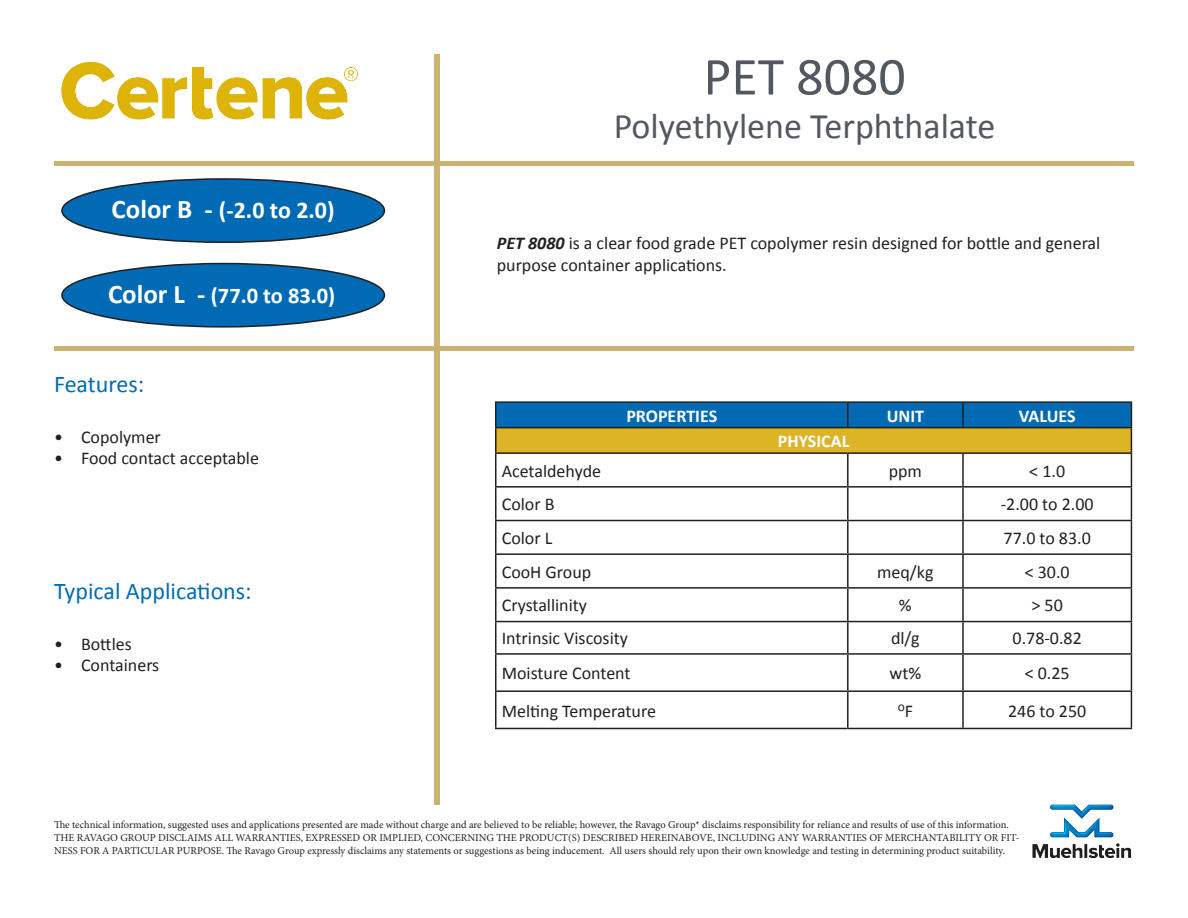
<style>
.page{position:relative;width:1188px;height:918px;background:#fff}
.page>*{position:absolute;margin:0;border:0;box-sizing:border-box;transform-origin:0 0}
.t1{font:54px "Calibri";color:#535860}
.t2{font:36px "Calibri";color:#535860}
.t3{font:24px "Calibri";color:#006bb4}
.t4{font:700 24px "Calibri";color:#fff}
.t5{font:700 22.5px "Calibri";color:#fff}
.t6{font:18px/21.6px "Calibri";color:#231f20}
.t7{font:700 18px "Calibri";color:#fff}
.t8{font:13.5px "Calibri";color:#231f20}
.t9{font:10.5px/12.6px "Minion Pro";color:#231f20}
.s1{font-size:27px}
.s2{font-weight:700;font-style:italic}
.s3{font-size:18px}
</style>
<div class="page">
<hr style="left:495px;top:401px;width:353px;height:2px;background:#231f20">
<hr style="left:848px;top:401px;width:115px;height:2px;background:#231f20">
<hr style="left:963px;top:401px;width:169px;height:2px;background:#231f20">
<svg style="left:495px;top:402px;width:637px;height:50px;background:#698869"></svg>
<hr style="left:495px;top:452px;width:353px;height:2px;background:#231f20">
<hr style="left:495px;top:454px;width:1px;height:32px;background:#231f20">
<hr style="left:848px;top:452px;width:115px;height:2px;background:#231f20">
<hr style="left:847px;top:454px;width:2px;height:32px;background:#231f20">
<hr style="left:963px;top:452px;width:169px;height:2px;background:#231f20">
<hr style="left:962px;top:454px;width:2px;height:32px;background:#231f20">
<hr style="left:1131px;top:454px;width:1px;height:32px;background:#231f20">
<hr style="left:495px;top:486px;width:353px;height:2px;background:#231f20">
<hr style="left:495px;top:488px;width:1px;height:32px;background:#231f20">
<hr style="left:848px;top:486px;width:115px;height:2px;background:#231f20">
<hr style="left:847px;top:488px;width:2px;height:32px;background:#231f20">
<hr style="left:963px;top:486px;width:169px;height:2px;background:#231f20">
<hr style="left:962px;top:488px;width:2px;height:32px;background:#231f20">
<hr style="left:1131px;top:488px;width:1px;height:32px;background:#231f20">
<hr style="left:495px;top:520px;width:353px;height:1px;background:#231f20">
<hr style="left:495px;top:521px;width:1px;height:32px;background:#231f20">
<hr style="left:848px;top:520px;width:115px;height:1px;background:#231f20">
<hr style="left:847px;top:521px;width:2px;height:32px;background:#231f20">
<hr style="left:963px;top:520px;width:169px;height:1px;background:#231f20">
<hr style="left:962px;top:521px;width:2px;height:32px;background:#231f20">
<hr style="left:1131px;top:521px;width:1px;height:32px;background:#231f20">
<hr style="left:495px;top:553px;width:353px;height:2px;background:#231f20">
<hr style="left:495px;top:555px;width:1px;height:32px;background:#231f20">
<hr style="left:848px;top:553px;width:115px;height:2px;background:#231f20">
<hr style="left:847px;top:555px;width:2px;height:32px;background:#231f20">
<hr style="left:963px;top:553px;width:169px;height:2px;background:#231f20">
<hr style="left:962px;top:555px;width:2px;height:32px;background:#231f20">
<hr style="left:1131px;top:555px;width:1px;height:32px;background:#231f20">
<hr style="left:495px;top:587px;width:353px;height:2px;background:#231f20">
<hr style="left:495px;top:589px;width:1px;height:32px;background:#231f20">
<hr style="left:848px;top:587px;width:115px;height:2px;background:#231f20">
<hr style="left:847px;top:589px;width:2px;height:32px;background:#231f20">
<hr style="left:963px;top:587px;width:169px;height:2px;background:#231f20">
<hr style="left:962px;top:589px;width:2px;height:32px;background:#231f20">
<hr style="left:1131px;top:589px;width:1px;height:32px;background:#231f20">
<hr style="left:495px;top:621px;width:353px;height:1px;background:#231f20">
<hr style="left:495px;top:622px;width:1px;height:31px;background:#231f20">
<hr style="left:848px;top:621px;width:115px;height:1px;background:#231f20">
<hr style="left:847px;top:622px;width:2px;height:31px;background:#231f20">
<hr style="left:963px;top:621px;width:169px;height:1px;background:#231f20">
<hr style="left:962px;top:622px;width:2px;height:31px;background:#231f20">
<hr style="left:1131px;top:622px;width:1px;height:31px;background:#231f20">
<hr style="left:495px;top:653px;width:353px;height:2px;background:#231f20">
<hr style="left:495px;top:655px;width:1px;height:35px;background:#231f20">
<hr style="left:848px;top:653px;width:115px;height:2px;background:#231f20">
<hr style="left:847px;top:655px;width:2px;height:35px;background:#231f20">
<hr style="left:963px;top:653px;width:169px;height:2px;background:#231f20">
<hr style="left:962px;top:655px;width:2px;height:35px;background:#231f20">
<hr style="left:1131px;top:655px;width:1px;height:35px;background:#231f20">
<hr style="left:495px;top:690px;width:353px;height:2px;background:#231f20">
<hr style="left:495px;top:692px;width:1px;height:36px;background:#231f20">
<hr style="left:848px;top:690px;width:115px;height:2px;background:#231f20">
<hr style="left:847px;top:692px;width:2px;height:36px;background:#231f20">
<hr style="left:963px;top:690px;width:169px;height:2px;background:#231f20">
<hr style="left:962px;top:692px;width:2px;height:36px;background:#231f20">
<hr style="left:1131px;top:692px;width:1px;height:36px;background:#231f20">
<hr style="left:495px;top:728px;width:353px;height:1px;background:#231f20">
<hr style="left:848px;top:728px;width:115px;height:1px;background:#231f20">
<hr style="left:963px;top:728px;width:169px;height:1px;background:#231f20">
<div style="left:62px;top:179px;width:322px;height:63px;background:#006bb4;border-radius:50%"></div>
<div style="left:61px;top:178px;width:324px;height:65px;border:2px solid #231f20;border-radius:50%"></div>
<div style="left:62px;top:264px;width:322px;height:63px;background:#006bb4;border-radius:50%"></div>
<div style="left:61px;top:263px;width:324px;height:65px;border:2px solid #231f20;border-radius:50%"></div>
<div style="left:434px;top:54px;width:5px;height:751px;background:#cbb272"></div>
<div style="left:54px;top:346px;width:1080px;height:5px;background:#cbb272"></div>
<div style="left:54px;top:161px;width:1080px;height:5px;background:#cbb272"></div>
<img style="left:61px;top:61px;width:297px;height:59px">
<img style="left:1032px;top:804px;width:100px;height:55px">
<p class="t4" style="left:112px;top:195px;width:225px"><span class="s1">Color B -</span> (-2.0 to 2.0)</p>
<p class="t5" style="left:108px;top:281px;width:229px"><span class="s1">Color L -</span> (77.0 to 83.0)</p>
<p class="t3" style="left:54px;top:369px;width:92px">Features:</p>
<p class="t6" style="left:54px;top:426px;width:108px">• Copolymer</p>
<p class="t6" style="left:54px;top:448px;width:207px">• Food contact acceptable</p>
<p class="t3" style="left:54px;top:576px;width:199px">Typical Applications:</p>
<p class="t6" style="left:54px;top:633px;width:79px">• Bottles</p>
<p class="t6" style="left:54px;top:655px;width:107px">• Containers</p>
<p class="t1" style="left:703px;top:42px;width:204px">PET 8080</p>
<p class="t2" style="left:614px;top:103px;width:383px">Polyethylene Terphthalate</p>
<p class="t6" style="left:497px;top:233px;width:605px"><span class="s2">PET 8080</span> is a clear food grade PET copolymer resin designed for bottle and general purpose container applications.</p>
<p class="t7" style="left:626px;top:404px;width:92px">PROPERTIES</p>
<p class="t7" style="left:887px;top:404px;width:39px">UNIT</p>
<p class="t7" style="left:1019px;top:404px;width:58px">VALUES</p>
<p class="t7" style="left:778px;top:430px;width:73px">PHYSICAL</p>
<p class="t6" style="left:502px;top:460px;width:101px">Acetaldehyde</p>
<p class="t6" style="left:889px;top:460px;width:35px">ppm</p>
<p class="t6" style="left:1029px;top:460px;width:37px">&lt; 1.0</p>
<p class="t6" style="left:502px;top:494px;width:54px">Color B</p>
<p class="t6" style="left:1001px;top:494px;width:94px">-2.00 to 2.00</p>
<p class="t6" style="left:502px;top:527px;width:52px">Color L</p>
<p class="t6" style="left:1004px;top:527px;width:89px">77.0 to 83.0</p>
<p class="t6" style="left:502px;top:561px;width:91px">CooH Group</p>
<p class="t6" style="left:877px;top:561px;width:58px">meq/kg</p>
<p class="t6" style="left:1025px;top:561px;width:46px">&lt; 30.0</p>
<p class="t6" style="left:502px;top:595px;width:87px">Crystallinity</p>
<p class="t6" style="left:899px;top:595px;width:14px">%</p>
<p class="t6" style="left:1032px;top:595px;width:33px">&gt; 50</p>
<p class="t6" style="left:502px;top:628px;width:128px">Intrinsic Viscosity</p>
<p class="t6" style="left:891px;top:628px;width:30px">dl/g</p>
<p class="t6" style="left:1013px;top:628px;width:71px">0.78-0.82</p>
<p class="t6" style="left:502px;top:663px;width:130px">Moisture Content</p>
<p class="t6" style="left:890px;top:663px;width:33px">wt%</p>
<p class="t6" style="left:1025px;top:663px;width:46px">&lt; 0.25</p>
<p class="t6" style="left:502px;top:700px;width:156px">Melting Temperature</p>
<p class="t8" style="left:898px;top:698px;width:17px">o<span class="s3">F</span></p>
<p class="t6" style="left:1008px;top:700px;width:80px">246 to 250</p>
<p class="t9" style="left:54px;top:819px;width:967px">The technical information, suggested uses and applications presented are made without charge and are believed to be reliable; however, the Ravago Group* disclaims responsibility for reliance and results of use of this information.<br>THE RAVAGO GROUP DISCLAIMS ALL WARRANTIES, EXPRESSED OR IMPLIED, CONCERNING THE PRODUCT(S) DESCRIBED HEREINABOVE, INCLUDING ANY WARRANTIES OF MERCHANTABILITY OR FIT-<br>NESS FOR A PARTICULAR PURPOSE. The Ravago Group expressly disclaims any statements or suggestions as being inducement. All users should rely upon their own knowledge and testing in determining product suitability.</p>
</div>
